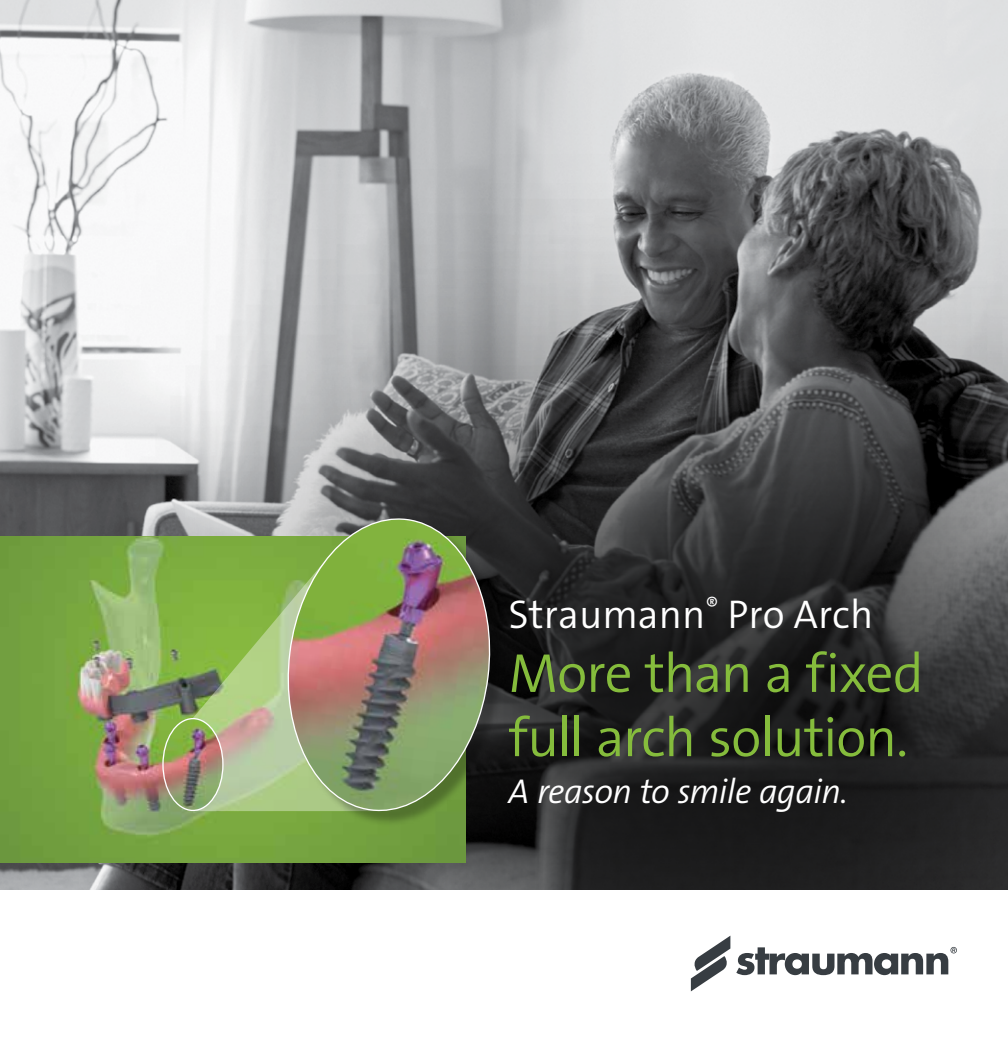
<style>
.page{position:relative;width:1008px;height:1044px;background:#fff}
.page>*{position:absolute;margin:0;border:0;box-sizing:border-box;transform-origin:0 0}
.t1{font:55.4px/64.2px "The Sans LP4 Se Lig";letter-spacing:-.02em;color:#85bc3c}
.t2{font:40.4px "The Sans LP4 Se Lig";color:#fff}
.t3{font:34.6px "The Sans LP4 Se Lig IT";letter-spacing:-.02em;color:#fff}
</style>
<div class="page">
<img style="left:0;top:0;width:1008px;height:890px">
<div style="left:62px;top:150px;width:946px;height:894px;background:#000;opacity:.75"></div>
<div style="left:0;top:891px;width:1008px;height:153px;background:#fff"></div>
<svg style="left:691px;top:936px;width:39px;height:55px"></svg>
<svg style="left:736px;top:947px;width:221px;height:28px"></svg>
<img style="left:0;top:537px;width:466px;height:325px">
<svg style="left:193px;top:546px;width:86px;height:265px;background:#9aba69"></svg>
<img style="left:163px;top:719px;width:60px;height:91px">
<div style="left:162px;top:718px;width:62px;height:93px;border:1px solid #fff;border-radius:50%"></div>
<div style="left:290px;top:521px;width:216px;height:306px;background:#000;opacity:.28"></div>
<img style="left:279px;top:511px;width:220px;height:306px">
<p class="t2" style="left:509px;top:588px;width:366px">Straumann<sup>®</sup> Pro Arch</p>
<p class="t1" style="left:509px;top:642px;width:417px">More than a fixed full arch solution.</p>
<p class="t3" style="left:509px;top:770px;width:341px">A reason to smile again.</p>
</div>
